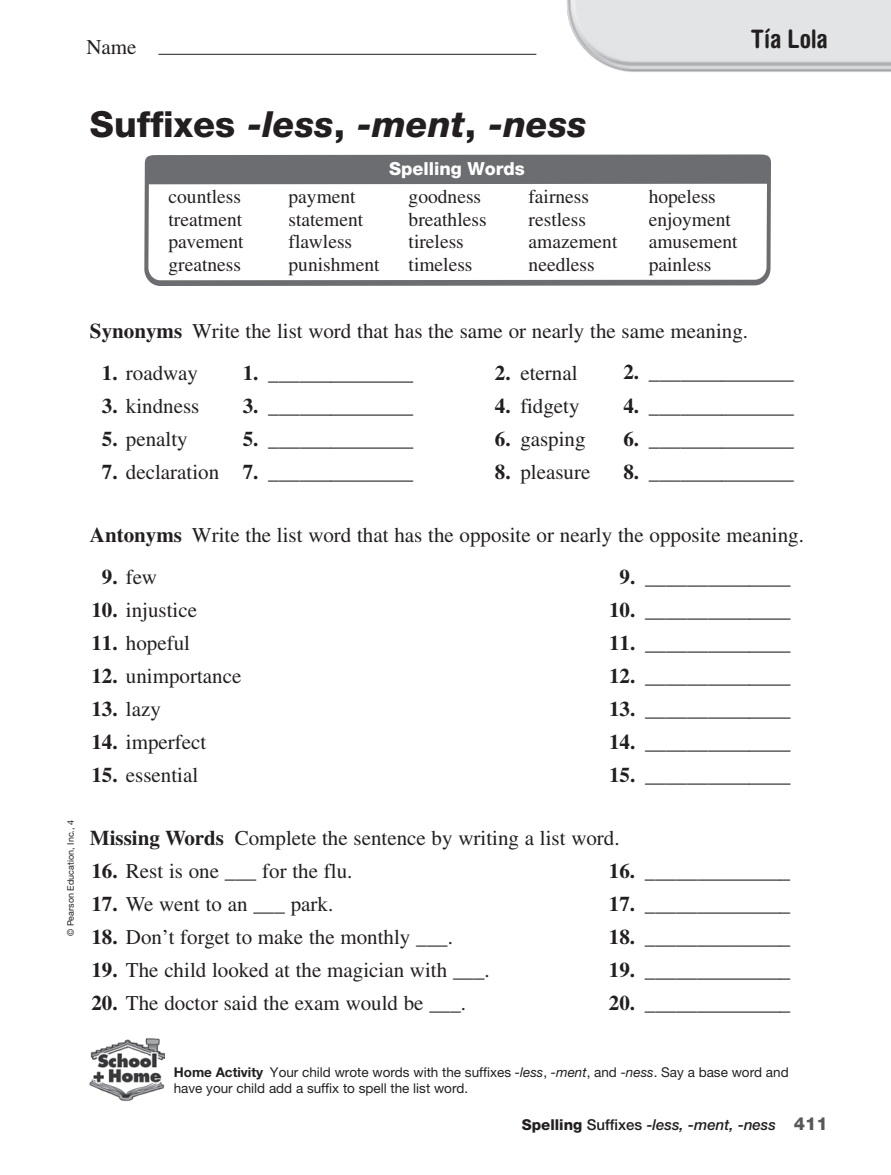
<style>
.page{position:relative;width:891px;height:1175px;background:#fff}
.page>*{position:absolute;margin:0;border:0;box-sizing:border-box;transform-origin:0 0}
.t1{font:italic 800 36px "SF Helv Neue";color:#231f20}
.t2{font:700 condensed 25.5px "Helvetica Rounded LT Std";letter-spacing:-.01em;color:#231f20}
.t3{font:21px "Times";color:#231f20}
.t4{font:19.5px/22.5px "Times";color:#231f20}
.t5{font:800 18px "SF Helv Neue";color:#fff}
.t6{font:italic 500 15px "Helvetica Neue LT Std";color:#231f20}
.t7{font:13.5px/16.5px "SF Helv Neue";color:#231f20}
.t8{font:9px "Helvetica Neue LT Std";color:#231f20}
.s1{font-style:normal}
.s2{font-weight:700}
.s3{font-family:"Helvetica Neue";font-style:italic}
.s4{font-weight:800;font-style:normal}
.s5{font-weight:800;font-style:normal;font-size:18px;color:#57585a}
</style>
<div class="page">
<hr style="left:158px;top:54px;width:378px;height:1px;background:#231f20">
<img style="left:90px;top:1038px;width:75px;height:64px">
<img style="left:567px;top:0;width:324px;height:72px">
<svg style="left:144px;top:154px;width:627px;height:132px"></svg>
<p class="t3" style="left:86px;top:35px;width:52px">Name</p>
<p class="t2" style="left:751px;top:23px;width:79px">Tía Lola</p>
<p class="t1" style="left:90px;top:100px;width:498px"><span class="s1">Suffixes</span> -less<span class="s1">,</span> -ment<span class="s1">,</span> -ness</p>
<p class="t5" style="left:389px;top:156px;width:137px">Spelling Words</p>
<p class="t4" style="left:169px;top:185px;width:77px">countless treatment pavement greatness</p>
<p class="t4" style="left:289px;top:185px;width:93px">payment statement flawless punishment</p>
<p class="t4" style="left:409px;top:185px;width:79px">goodness breathless tireless timeless</p>
<p class="t4" style="left:529px;top:185px;width:90px">fairness restless amazement needless</p>
<p class="t4" style="left:649px;top:185px;width:90px">hopeless enjoyment amusement painless</p>
<p class="t3" style="left:90px;top:319px;width:660px"><span class="s2">Synonyms</span> Write the list word that has the same or nearly the same meaning.</p>
<p class="t3" style="left:102px;top:361px;width:98px"><span class="s2">1.</span> roadway</p>
<p class="t3" style="left:495px;top:361px;width:84px"><span class="s2">2.</span> eternal</p>
<p class="t3" style="left:102px;top:394px;width:99px"><span class="s2">3.</span> kindness</p>
<p class="t3" style="left:495px;top:394px;width:86px"><span class="s2">4.</span> fidgety</p>
<p class="t3" style="left:102px;top:427px;width:87px"><span class="s2">5.</span> penalty</p>
<p class="t3" style="left:495px;top:427px;width:92px"><span class="s2">6.</span> gasping</p>
<p class="t3" style="left:102px;top:460px;width:119px"><span class="s2">7.</span> declaration</p>
<p class="t3" style="left:495px;top:460px;width:97px"><span class="s2">8.</span> pleasure</p>
<p class="t3" style="left:623px;top:360px;width:172px"><span class="s2">2.</span> ______________</p>
<p class="t3" style="left:623px;top:393px;width:172px"><span class="s2">4.</span> ______________</p>
<p class="t3" style="left:623px;top:426px;width:172px"><span class="s2">6.</span> ______________</p>
<p class="t3" style="left:623px;top:459px;width:172px"><span class="s2">8.</span> ______________</p>
<p class="t3" style="left:243px;top:361px;width:172px"><span class="s2">1.</span> ______________</p>
<p class="t3" style="left:243px;top:394px;width:172px"><span class="s2">3.</span> ______________</p>
<p class="t3" style="left:243px;top:427px;width:172px"><span class="s2">5.</span> ______________</p>
<p class="t3" style="left:243px;top:460px;width:172px"><span class="s2">7.</span> ______________</p>
<p class="t8" style="left:65px;top:936px;width:118px;rotate:-90deg">© Pearson Education, Inc., 4</p>
<p class="t3" style="left:90px;top:523px;width:716px"><span class="s2">Antonyms</span> Write the list word that has the opposite or nearly the opposite meaning.</p>
<p class="t3" style="left:102px;top:565px;width:56px"><span class="s2">9.</span> few</p>
<p class="t3" style="left:91px;top:598px;width:107px"><span class="s2">10.</span> injustice</p>
<p class="t3" style="left:91px;top:631px;width:100px"><span class="s2">11.</span> hopeful</p>
<p class="t3" style="left:91px;top:664px;width:151px"><span class="s2">12.</span> unimportance</p>
<p class="t3" style="left:91px;top:697px;width:71px"><span class="s2">13.</span> lazy</p>
<p class="t3" style="left:91px;top:730px;width:116px"><span class="s2">14.</span> imperfect</p>
<p class="t3" style="left:91px;top:763px;width:108px"><span class="s2">15.</span> essential</p>
<p class="t3" style="left:620px;top:564px;width:173px"><span class="s2">9.</span> ______________</p>
<p class="t3" style="left:609px;top:597px;width:183px"><span class="s2">10.</span> ______________</p>
<p class="t3" style="left:609px;top:630px;width:183px"><span class="s2">11.</span> ______________</p>
<p class="t3" style="left:609px;top:663px;width:183px"><span class="s2">12.</span> ______________</p>
<p class="t3" style="left:609px;top:696px;width:183px"><span class="s2">13.</span> ______________</p>
<p class="t3" style="left:609px;top:729px;width:183px"><span class="s2">14.</span> ______________</p>
<p class="t3" style="left:609px;top:762px;width:183px"><span class="s2">15.</span> ______________</p>
<p class="t3" style="left:90px;top:826px;width:531px"><span class="s2">Missing Words</span> Complete the sentence by writing a list word.</p>
<p class="t3" style="left:91px;top:859px;width:263px"><span class="s2">16.</span> Rest is one ___ for the flu.</p>
<p class="t3" style="left:91px;top:892px;width:243px"><span class="s2">17.</span> We went to an ___ park.</p>
<p class="t3" style="left:91px;top:925px;width:363px"><span class="s2">18.</span> Don’t forget to make the monthly ___.</p>
<p class="t3" style="left:91px;top:958px;width:400px"><span class="s2">19.</span> The child looked at the magician with ___.</p>
<p class="t3" style="left:91px;top:991px;width:376px"><span class="s2">20.</span> The doctor said the exam would be ___.</p>
<p class="t3" style="left:609px;top:858px;width:183px"><span class="s2">16.</span> ______________</p>
<p class="t3" style="left:609px;top:891px;width:183px"><span class="s2">17.</span> ______________</p>
<p class="t3" style="left:609px;top:924px;width:183px"><span class="s2">18.</span> ______________</p>
<p class="t3" style="left:609px;top:957px;width:183px"><span class="s2">19.</span> ______________</p>
<p class="t3" style="left:609px;top:990px;width:183px"><span class="s2">20.</span> ______________</p>
<p class="t7" style="left:174px;top:1063px;width:616px"><span class="s2">Home Activity</span> Your child wrote words with the suffixes <span class="s3">-less</span>, <span class="s3">-ment</span>, and <span class="s3">-ness</span>. Say a base word and have your child add a suffix to spell the list word.</p>
<p class="t6" style="left:522px;top:1115px;width:308px"><span class="s4">Spelling</span> <span class="s1">Suffixes</span> -less, -ment, -ness <span class="s5">411</span></p>
</div>
